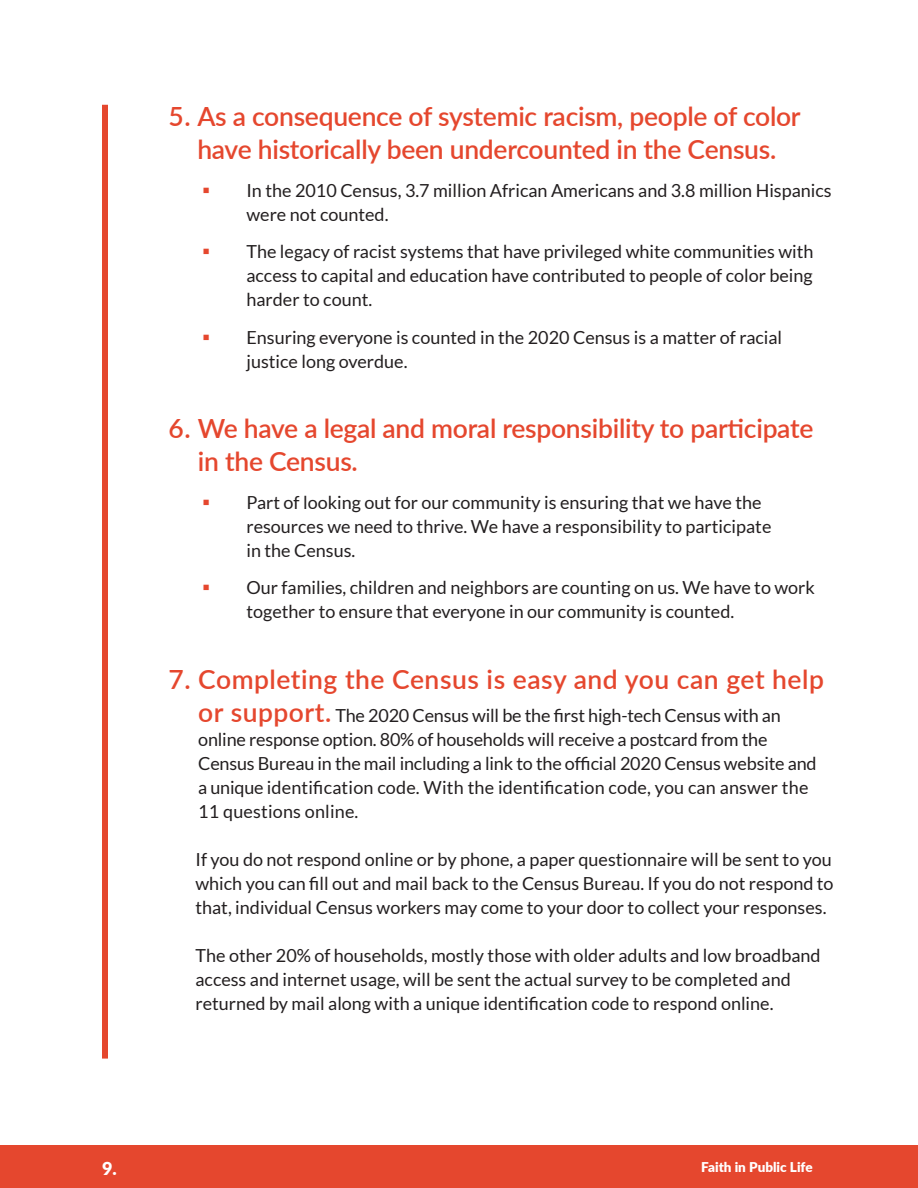
<style>
.page{position:relative;width:918px;height:1188px;background:#fff}
.page>*{position:absolute;margin:0;border:0;box-sizing:border-box;transform-origin:0 0}
.t1{font:600 26.4px/33px "Lato";letter-spacing:-.01em;color:#e5472e;text-align:center}
.t2{font:600 26.4px "Lato";letter-spacing:.02em;color:#e5472e}
.t3{font:18px/24px "Lato";color:#231f20}
.t4{font:900 18px "Lato";color:#fff}
.t5{font:900 13.5px "Lato";color:#fff}
.s1{color:#e5472e}
.s2{font-weight:600;font-size:26.4px;color:#e5472e}
</style>
<div class="page">
<div style="left:102px;top:105px;width:6px;height:954px;background:#e5472e"></div>
<div style="left:0;top:1146px;width:918px;height:42px;background:#e5472e"></div>
<p class="t1" style="left:168px;top:99px;width:634px">5. As a consequence of systemic racism, people of color have historically been undercounted in the Census.</p>
<p class="t3" style="left:246px;top:178px;width:587px;text-indent:-44px"><span class="s1">▪</span> In the 2010 Census, 3.7 million African Americans and 3.8 million Hispanics were not counted.</p>
<p class="t3" style="left:246px;top:239px;width:569px;text-align:justify;text-indent:-44px"><span class="s1">▪</span> The legacy of racist systems that have privileged white communities with access to capital and education have contributed to people of color being harder to count.</p>
<p class="t3" style="left:246px;top:325px;width:537px;text-indent:-44px"><span class="s1">▪</span> Ensuring everyone is counted in the 2020 Census is a matter of racial justice long overdue.</p>
<p class="t1" style="left:198px;top:411px;width:617px;text-align:left;text-indent:-30px">6. We have a legal and moral responsibility to participate in the Census.</p>
<p class="t3" style="left:246px;top:490px;width:526px;text-indent:-44px"><span class="s1">▪</span> Part of looking out for our community is ensuring that we have the resources we need to thrive. We have a responsibility to participate in the Census.</p>
<p class="t3" style="left:246px;top:576px;width:570px;text-indent:-44px"><span class="s1">▪</span> Our families, children and neighbors are counting on us. We have to work together to ensure that everyone in our community is counted.</p>
<p class="t2" style="left:168px;top:660px;width:657px">7. Completing the Census is easy and you can get help</p>
<p class="t3" style="left:198px;top:703px;width:620px"><span class="s2">or support.</span> The 2020 Census will be the first high-tech Census with an online response option. 80% of households will receive a postcard from the Census Bureau in the mail including a link to the official 2020 Census website and a unique identification code. With the identification code, you can answer the 11 questions online.</p>
<p class="t3" style="left:195px;top:847px;width:640px;text-align:justify">If you do not respond online or by phone, a paper questionnaire will be sent to you which you can fill out and mail back to the Census Bureau. If you do not respond to that, individual Census workers may come to your door to collect your responses.</p>
<p class="t3" style="left:195px;top:943px;width:627px">The other 20% of households, mostly those with older adults and low broadband access and internet usage, will be sent the actual survey to be completed and returned by mail along with a unique identification code to respond online.</p>
<p class="t4" style="left:102px;top:1155px;width:16px">9.</p>
<p class="t5" style="left:701px;top:1157px;width:113px">Faith in Public Life</p>
</div>
